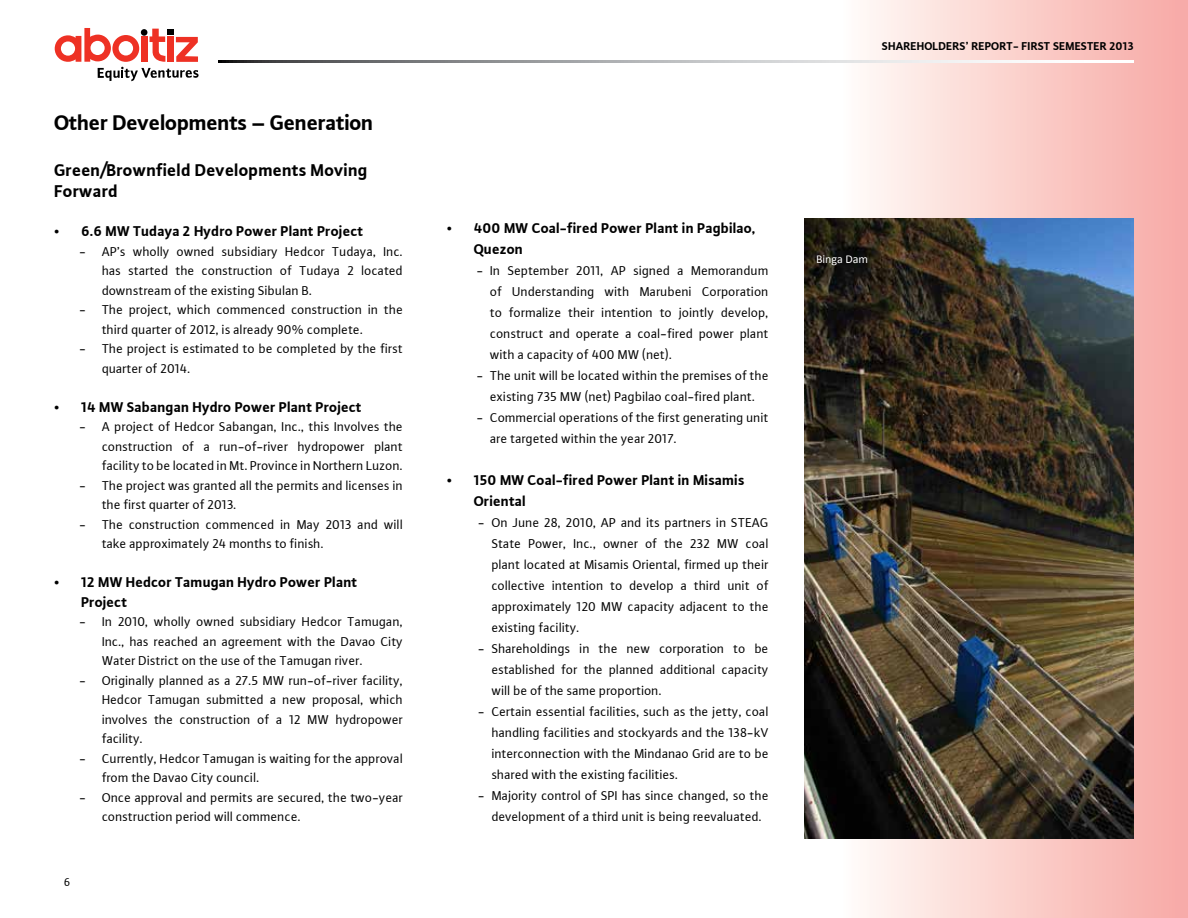
<style>
.page{position:relative;width:1188px;height:918px;background:#fff}
.page>*{position:absolute;margin:0;border:0;box-sizing:border-box;transform-origin:0 0}
.t1{font:22.5px "Aboitiz Sans Bold LF Regular";letter-spacing:-.02em;color:#000}
.t2{font:18px/21.6px "Aboitiz Sans Bold LF Regular";color:#000}
.t3{font:15px/21px "Aboitiz Sans Bold LF Regular";color:#000}
.t4{font:13.5px/21px "Aboitiz Sans Normal LF Regular";color:#000;text-align:justify}
.t5{font:12px "Aboitiz Sans Bold LF Regular";color:#000}
.t6{font:12px "Calibri";color:#fff}
.t7{font:12px "Aboitiz Sans Normal LF Regular";color:#000}
</style>
<div class="page">
<div style="left:803px;top:0;width:385px;height:918px;background:linear-gradient(to right,#feffff,#f6a8a3)"></div>
<svg style="left:218px;top:60px;width:916px;height:2px"></svg>
<svg style="left:55px;top:28px;width:144px;height:53px"></svg>
<img style="left:804px;top:218px;width:330px;height:620px">
<h1 class="t1" style="left:54px;top:108px;width:321px">Other Developments – Generation</h1>
<h2 class="t2" style="left:54px;top:159px;width:315px">Green/Brownfield Developments Moving<br>Forward</h2>
<p class="t3" style="left:54px;top:221px;width:311px">• 6.6 MW Tudaya 2 Hydro Power Plant Project</p>
<p class="t4" style="left:102px;top:242px;width:303px;line-height:19.5px;text-indent:-23px">- AP’s wholly owned subsidiary Hedcor Tudaya, Inc. has started the construction of Tudaya 2 located downstream of the existing Sibulan B.</p>
<p class="t4" style="left:102px;top:300px;width:303px;line-height:19.5px;text-indent:-23px">- The project, which commenced construction in the third quarter of 2012, is already 90% complete.</p>
<p class="t4" style="left:102px;top:339px;width:303px;line-height:19.5px;text-indent:-23px">- The project is estimated to be completed by the first quarter of 2014.</p>
<p class="t3" style="left:54px;top:396px;width:309px">• 14 MW Sabangan Hydro Power Plant Project</p>
<p class="t4" style="left:102px;top:417px;width:303px;line-height:19.5px;text-indent:-23px">- A project of Hedcor Sabangan, Inc., this Involves the construction of a run-of-river hydropower plant facility to be located in Mt. Province in Northern Luzon.</p>
<p class="t4" style="left:102px;top:476px;width:303px;line-height:19.5px;text-indent:-23px">- The project was granted all the permits and licenses in the first quarter of 2013.</p>
<p class="t4" style="left:102px;top:514px;width:303px;line-height:19.5px;text-indent:-23px">- The construction commenced in May 2013 and will take approximately 24 months to finish.</p>
<p class="t3" style="left:81px;top:572px;width:278px;line-height:19.5px;text-indent:-27px">• 12 MW Hedcor Tamugan Hydro Power Plant<br>Project</p>
<p class="t4" style="left:102px;top:612px;width:303px;line-height:19.5px;text-indent:-23px">- In 2010, wholly owned subsidiary Hedcor Tamugan, Inc., has reached an agreement with the Davao City Water District on the use of the Tamugan river.</p>
<p class="t4" style="left:102px;top:671px;width:303px;line-height:19.5px;text-indent:-23px">- Originally planned as a 27.5 MW run-of-river facility, Hedcor Tamugan submitted a new proposal, which involves the construction of a 12 MW hydropower facility.</p>
<p class="t4" style="left:102px;top:748px;width:303px;line-height:19.5px;text-indent:-23px">- Currently, Hedcor Tamugan is waiting for the approval from the Davao City council.</p>
<p class="t4" style="left:102px;top:787px;width:303px;line-height:19.5px;text-indent:-23px">- Once approval and permits are secured, the two-year construction period will commence.</p>
<p class="t7" style="left:64px;top:875px;width:8px">6</p>
<p class="t3" style="left:474px;top:217px;width:284px;text-indent:-27px">• 400 MW Coal-fired Power Plant in Pagbilao,<br>Quezon</p>
<p class="t4" style="left:490px;top:260px;width:280px;text-indent:-14px">- In September 2011, AP signed a Memorandum of Understanding with Marubeni Corporation to formalize their intention to jointly develop, construct and operate a coal-fired power plant with a capacity of 400 MW (net).</p>
<p class="t4" style="left:477px;top:365px;width:294px;text-align:center">- The unit will be located within the premises of the existing 735 MW (net) Pagbilao coal-fired plant.</p>
<p class="t4" style="left:490px;top:407px;width:280px;text-indent:-14px">- Commercial operations of the first generating unit are targeted within the year 2017.</p>
<p class="t3" style="left:474px;top:469px;width:272px;text-indent:-27px">• 150 MW Coal-fired Power Plant in Misamis<br>Oriental</p>
<p class="t4" style="left:492px;top:512px;width:279px;text-indent:-14px">- On June 28, 2010, AP and its partners in STEAG State Power, Inc., owner of the 232 MW coal plant located at Misamis Oriental, firmed up their collective intention to develop a third unit of approximately 120 MW capacity adjacent to the existing facility.</p>
<p class="t4" style="left:492px;top:638px;width:279px;text-indent:-14px">- Shareholdings in the new corporation to be established for the planned additional capacity will be of the same proportion.</p>
<p class="t4" style="left:492px;top:701px;width:279px;text-indent:-14px">- Certain essential facilities, such as the jetty, coal handling facilities and stockyards and the 138-kV interconnection with the Mindanao Grid are to be shared with the existing facilities.</p>
<p class="t4" style="left:478px;top:785px;width:292px;text-align:center">- Majority control of SPI has since changed, so the development of a third unit is being reevaluated.</p>
<p class="t5" style="left:882px;top:38px;width:254px">Shareholders’ Report- first semester 2013</p>
<p class="t6" style="left:816px;top:251px;width:54px">Binga Dam</p>
</div>
